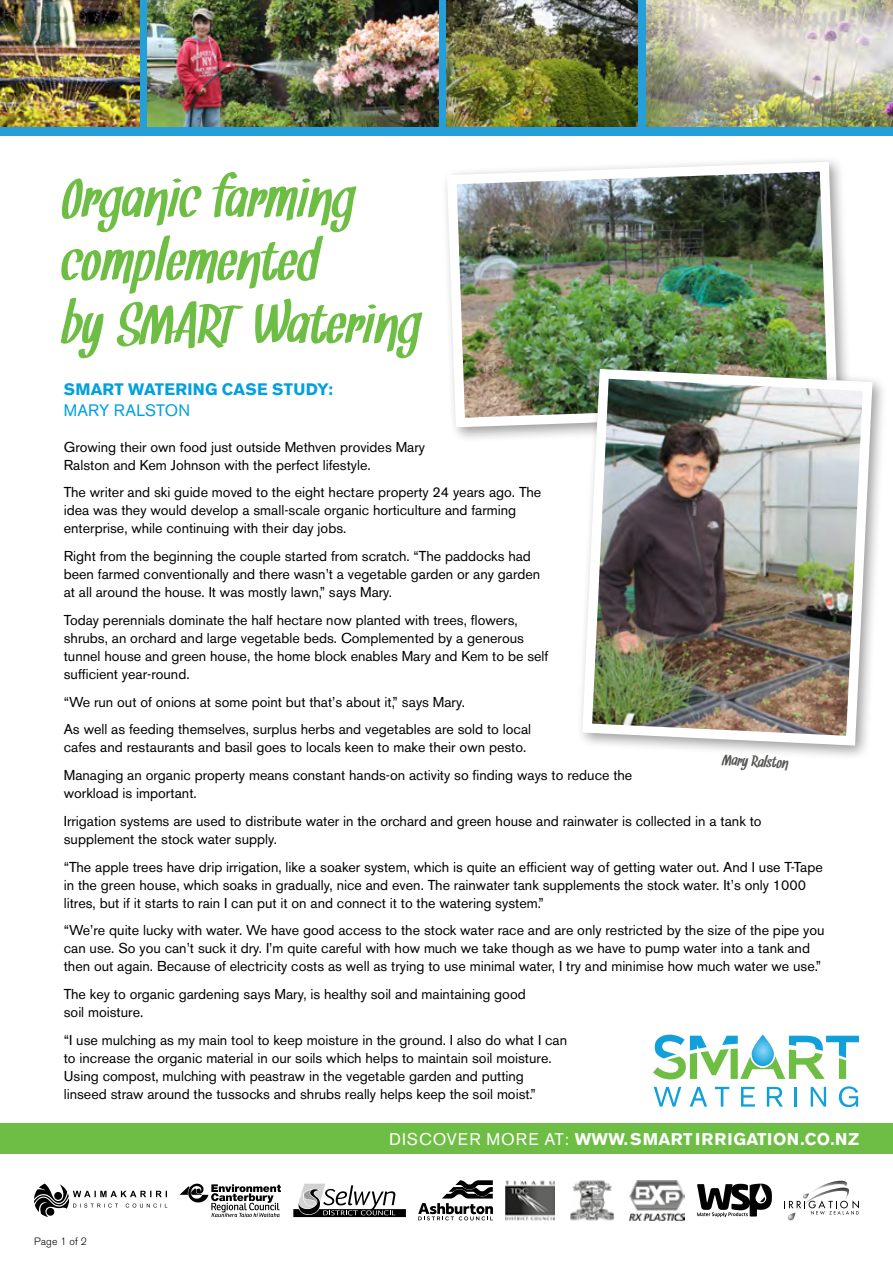
<style>
.page{position:relative;width:893px;height:1263px;background:#fff}
.page>*{position:absolute;margin:0;border:0;box-sizing:border-box;transform-origin:0 0}
.t1{font:60px/63px "Snickles";letter-spacing:.01em;color:#6ebd45}
.t2{font:700 16.8px "Akzidenz Grotesk BE";letter-spacing:.02em;color:#fff}
.t3{font:700 16.5px "Akzidenz Grotesk BE";letter-spacing:.015em;color:#00a1de}
.t4{font:16.5px "Akzidenz Grotesk BE";letter-spacing:.01em;color:#00a1de}
.t5{font:16.5px "Snickles";color:#575756}
.t6{font:14.25px/18px "Akzidenz Grotesk BE";color:#000}
.t7{font:300 10.5px "Akzidenz Grotesk BE";letter-spacing:.015em;color:#000}
.s1{font-weight:400}
</style>
<div class="page">
<svg style="left:653px;top:1034px;width:206px;height:45px"></svg>
<svg style="left:654px;top:1087px;width:27px;height:19px"></svg>
<svg style="left:690px;top:1087px;width:17px;height:19px"></svg>
<svg style="left:715px;top:1087px;width:14px;height:19px"></svg>
<svg style="left:741px;top:1087px;width:14px;height:19px"></svg>
<svg style="left:767px;top:1087px;width:16px;height:19px"></svg>
<svg style="left:795px;top:1087px;width:2px;height:19px"></svg>
<svg style="left:811px;top:1087px;width:15px;height:19px"></svg>
<svg style="left:839px;top:1086px;width:19px;height:21px"></svg>
<div style="left:0;top:1123px;width:893px;height:31px;background:#6ebd45"></div>
<svg style="left:180px;top:1183px;width:101px;height:34px"></svg>
<svg style="left:697px;top:1183px;width:75px;height:34px"></svg>
<svg style="left:293px;top:1183px;width:113px;height:34px"></svg>
<svg style="left:34px;top:1183px;width:133px;height:34px"></svg>
<svg style="left:418px;top:1180px;width:75px;height:40px"></svg>
<img style="left:505px;top:1180px;width:50px;height:40px">
<img style="left:570px;top:1180px;width:45px;height:40px">
<img style="left:629px;top:1180px;width:56px;height:40px">
<svg style="left:784px;top:1181px;width:75px;height:40px"></svg>
<div style="left:0;top:0;width:893px;height:135px;background:#249fda"></div>
<img style="left:0;top:0;width:139px;height:127px">
<img style="left:447px;top:0;width:191px;height:127px">
<img style="left:148px;top:0;width:290px;height:127px">
<img style="left:646px;top:0;width:247px;height:127px">
<div style="left:440px;top:155px;width:413px;height:288px;background:#000;opacity:.4"></div>
<img style="left:442px;top:157px;width:400px;height:275px">
<div style="left:576px;top:362px;width:312px;height:399px;background:#000;opacity:.4"></div>
<img style="left:577px;top:364px;width:300px;height:386px">
<h1 class="t1" style="left:64px;top:171px;width:360px">Organic farming complemented<br>by SMART Watering</h1>
<p class="t3" style="left:64px;top:379px;width:271px">SMART WATERING CASE STUDY:</p>
<p class="t4" style="left:64px;top:400px;width:128px">MARY RALSTON</p>
<p class="t6" style="left:64px;top:438px;width:363px">Growing their own food just outside Methven provides Mary<br>Ralston and Kem Johnson with the perfect lifestyle.</p>
<p class="t6" style="left:64px;top:483px;width:479px">The writer and ski guide moved to the eight hectare property 24 years ago. The idea was they would develop a small-scale organic horticulture and farming enterprise, while continuing with their day jobs.</p>
<p class="t6" style="left:64px;top:547px;width:478px">Right from the beginning the couple started from scratch. “The paddocks had been farmed conventionally and there wasn’t a vegetable garden or any garden at all around the house. It was mostly lawn,” says Mary.</p>
<p class="t6" style="left:64px;top:611px;width:486px">Today perennials dominate the half hectare now planted with trees, flowers, shrubs, an orchard and large vegetable beds. Complemented by a generous tunnel house and green house, the home block enables Mary and Kem to be self sufficient year-round.</p>
<p class="t6" style="left:64px;top:688px;width:469px;line-height:27.8px">“We run out of onions at some point but that’s about it,” says Mary.<br>As well as feeding themselves, surplus herbs and vegetables are sold to local</p>
<p class="t6" style="left:64px;top:733px;width:570px;line-height:27.8px">cafes and restaurants and basil goes to locals keen to make their own pesto.<br>Managing an organic property means constant hands-on activity so finding ways to reduce the</p>
<p class="t6" style="left:64px;top:779px;width:699px;line-height:27.8px">workload is important.<br>Irrigation systems are used to distribute water in the orchard and green house and rainwater is collected in a tank to</p>
<p class="t6" style="left:64px;top:825px;width:760px;line-height:27.8px">supplement the stock water supply.<br>“The apple trees have drip irrigation, like a soaker system, which is quite an efficient way of getting water out. And I use T‑Tape</p>
<p class="t6" style="left:64px;top:876px;width:744px">in the green house, which soaks in gradually, nice and even. The rainwater tank supplements the stock water. It’s only 1000 litres, but if it starts to rain I can put it on and connect it to the watering system.”</p>
<p class="t6" style="left:64px;top:921px;width:762px">“We’re quite lucky with water. We have good access to the stock water race and are only restricted by the size of the pipe you can use. So you can’t suck it dry. I’m quite careful with how much we take though as we have to pump water into a tank and then out again. Because of electricity costs as well as trying to use minimal water, I try and minimise how much water we use.”</p>
<p class="t6" style="left:64px;top:985px;width:463px">The key to organic gardening says Mary, is healthy soil and maintaining good soil moisture.</p>
<p class="t6" style="left:64px;top:1031px;width:505px">“I use mulching as my main tool to keep moisture in the ground. I also do what I can to increase the organic material in our soils which helps to maintain soil moisture.<br>Using compost, mulching with peastraw in the vegetable garden and putting linseed straw around the tussocks and shrubs really helps keep the soil moist.”</p>
<p class="t5" style="left:724px;top:752px;width:67px;rotate:3deg">Mary Ralston</p>
<p class="t7" style="left:34px;top:1235px;width:55px">Page 1 of 2</p>
<p class="t2" style="left:389px;top:1129px;width:471px"><span class="s1">DISCOVER MORE AT:</span> WWW.SMART IRRIGATION.CO.NZ</p>
</div>
